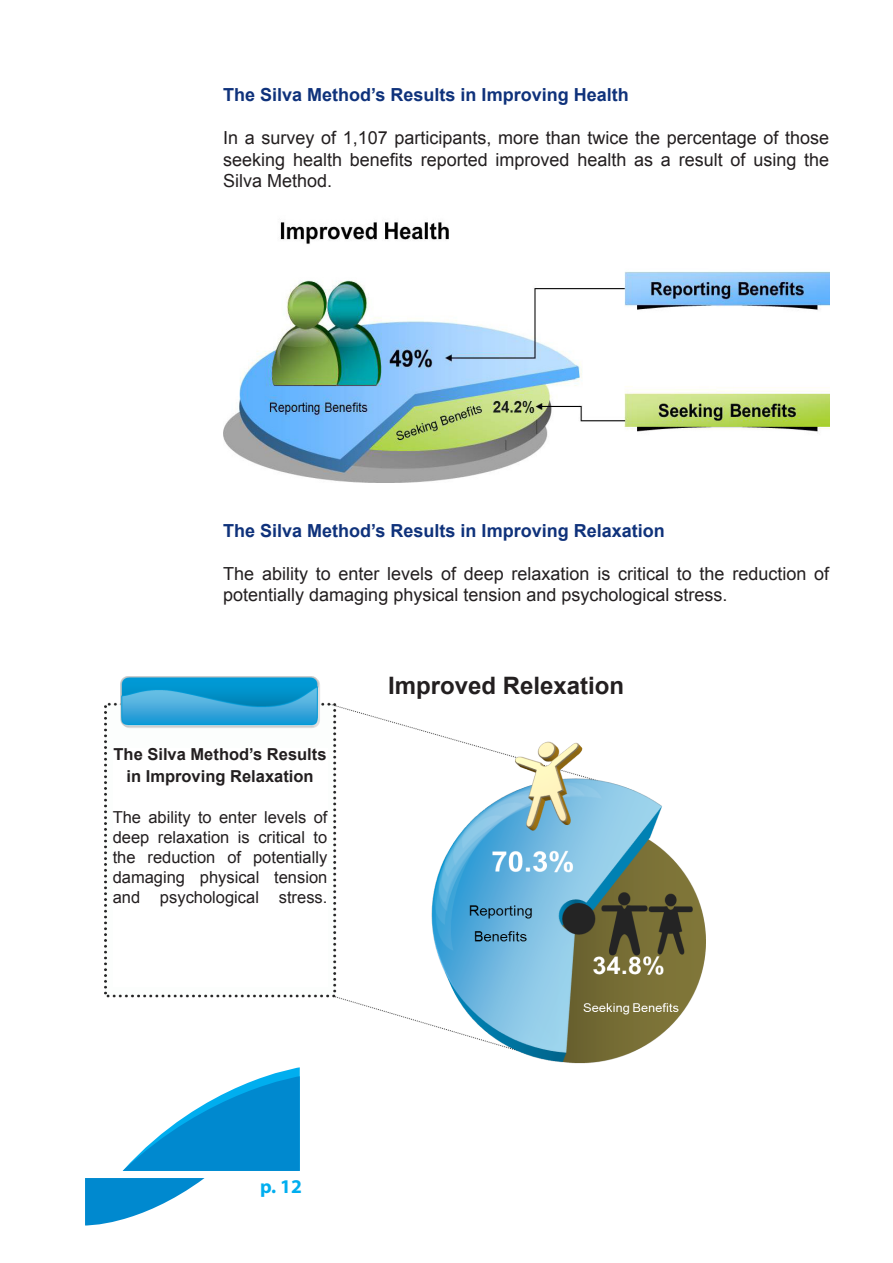
<style>
.page{position:relative;width:893px;height:1263px;background:#fff}
.page>*{position:absolute;margin:0;border:0;box-sizing:border-box;transform-origin:0 0}
.t1{font:700 24px "Arial";color:#231f20}
.t2{font:700 19.5px "Myriad Pro";color:#00aeef}
.t3{font:18px/21.6px "Arial";color:#231f20}
.t4{font:700 18px "Arial";color:#0f327b}
.t5{font:16.5px/19.8px "Arial";color:#231f20;text-align:justify}
.t6{font:700 16.5px/21.6px "Arial";color:#231f20;text-align:center}
</style>
<div class="page">
<svg style="left:123px;top:1067px;width:177px;height:104px"></svg>
<svg style="left:85px;top:1178px;width:120px;height:48px"></svg>
<img style="left:223px;top:222px;width:606px;height:261px">
<img style="left:104px;top:676px;width:602px;height:388px">
<div style="left:113px;top:748px;width:214px;height:238px;background:#fff"></div>
<p class="t4" style="left:223px;top:83px;width:407px">The Silva Method’s Results in Improving Health</p>
<p class="t3" style="left:223px;top:127px;width:607px;text-align:justify">In a survey of 1,107 participants, more than twice the percentage of those seeking health benefits reported improved health as a result of using the Silva Method.</p>
<p class="t4" style="left:223px;top:518px;width:443px">The Silva Method’s Results in Improving Relaxation</p>
<p class="t3" style="left:223px;top:563px;width:607px">The ability to enter levels of deep relaxation is critical to the reduction of potentially damaging physical tension and psychological stress.</p>
<p class="t6" style="left:114px;top:744px;width:215px">The Silva Method’s Results in Improving Relaxation</p>
<p class="t5" style="left:113px;top:808px;width:216px">The ability to enter levels of deep relaxation is critical to the reduction of potentially</p>
<p class="t5" style="left:113px;top:867px;width:216px">damaging physical tension and psychological stress.</p>
<p class="t1" style="left:388px;top:669px;width:238px">Improved Relexation</p>
<p class="t2" style="left:260px;top:1173px;width:43px">p. 12</p>
</div>
